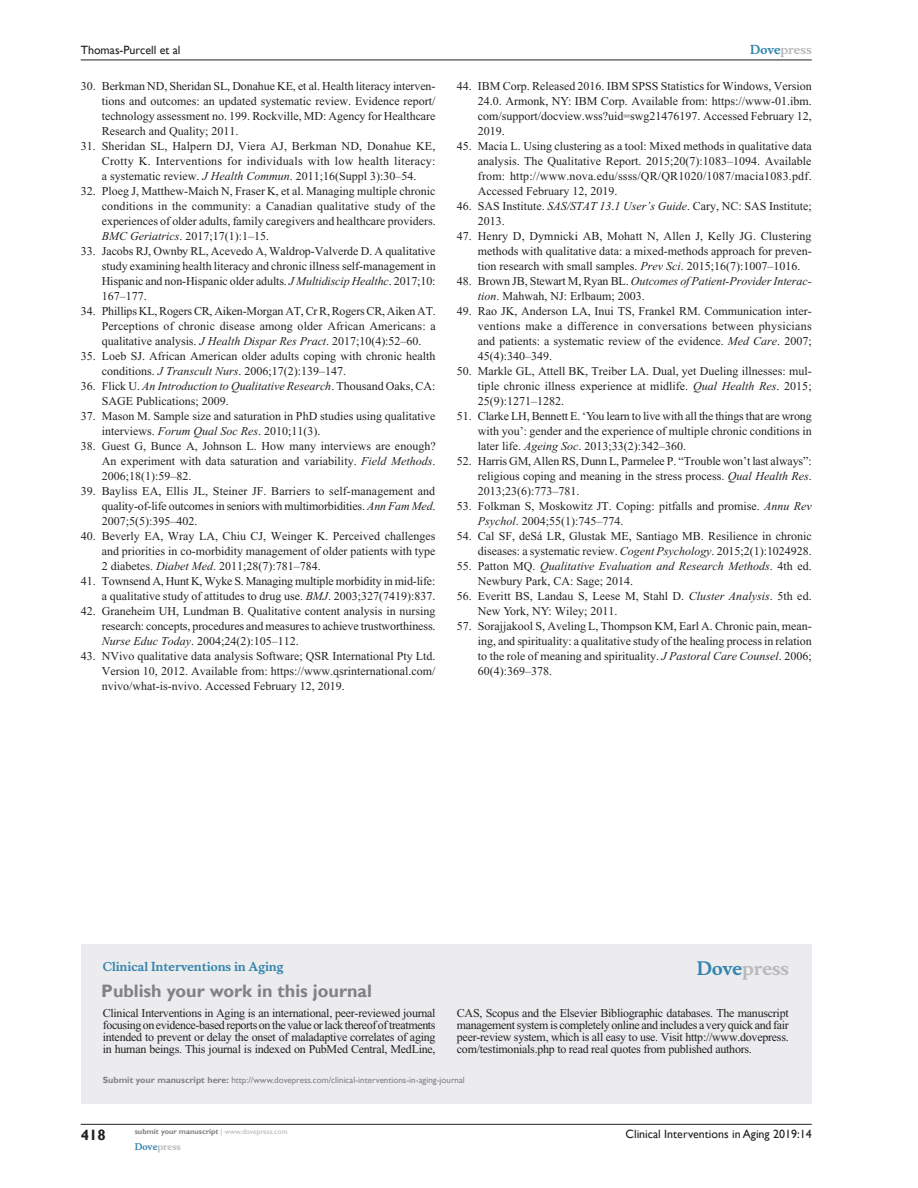
<style>
.page{position:relative;width:918px;height:1188px;background:#fff}
.page>*{position:absolute;margin:0;border:0;box-sizing:border-box;transform-origin:0 0}
.t1{font:700 18px "Gill Sans";color:#808285}
.t2{font:700 18px "Musee";color:#b8b9bc}
.t3{font:700 15px "Gill Sans";color:#231f20}
.RefNL2{font:12px/15px "Times New Roman";color:#231f20;text-align:justify}
.t4{font:12px "Gill Sans";color:#231f20}
.t5{font:700 12px "Musee";color:#3485ae}
.t6{font:700 12px "Musee";color:#b8b9bc}
.t7{font:9px "Gill Sans";color:#808285}
.t8{font:700 9px "Musee";color:#b8b9bc}
.t9{font:700 7.5px "Gill Sans";color:#808285}
.s1{font-style:italic}
.s2{color:#3485ae}
.s3{font-weight:700}
.s4{font-weight:400;color:#b8b9bc}
</style>
<div class="page">
<div style="left:81px;top:944px;width:731px;height:159px;background:#ececee"></div>
<hr style="left:81px;top:1124px;width:731px;height:1px;background:#231f20">
<hr style="left:81px;top:60px;width:731px;height:1px;background:#231f20">
<p class="t4" style="left:81px;top:43px;width:101px">Thomas-Purcell et al</p>
<p class="RefNL2" style="left:102px;top:79px;width:335px;text-indent:-21px">30. Berkman ND, Sheridan SL, Donahue KE, et al. Health literacy interven&shy;tions and outcomes: an updated systematic review. Evidence report/ technology assessment no. 199. Rockville, MD: Agency for Healthcare Research and Quality; 2011.</p>
<p class="RefNL2" style="left:102px;top:139px;width:335px;text-indent:-21px">31. Sheridan SL, Halpern DJ, Viera AJ, Berkman ND, Donahue KE, Crotty K. Interventions for individuals with low health literacy: a systematic review. <span class="s1">J Health Commun</span>. 2011;16(Suppl 3):30–54.</p>
<p class="RefNL2" style="left:102px;top:184px;width:335px;text-indent:-21px">32. Ploeg J, Matthew-Maich N, Fraser K, et al. Managing multiple chronic conditions in the community: a Canadian qualitative study of the experiences of older adults, family caregivers and healthcare providers.<br><span class="s1">BMC Geriatrics</span>. 2017;17(1):1–15.</p>
<p class="RefNL2" style="left:102px;top:244px;width:336px;text-indent:-21px">33. Jacobs RJ, Ownby RL, Acevedo A, Waldrop-Valverde D. A qualitative study examining health literacy and chronic illness self-management in Hispanic and non-Hispanic older adults. <span class="s1">J Multidiscip Healthc</span>. 2017;10:<br>167–177.</p>
<p class="RefNL2" style="left:102px;top:304px;width:336px;text-indent:-21px">34. Phillips KL, Rogers CR, Aiken-Morgan AT, Cr R, Rogers CR, Aiken AT.<br>Perceptions of chronic disease among older African Americans: a qualitative analysis. <span class="s1">J Health Dispar Res Pract</span>. 2017;10(4):52–60.</p>
<p class="RefNL2" style="left:102px;top:349px;width:335px;text-indent:-21px">35. Loeb SJ. African American older adults coping with chronic health conditions. <span class="s1">J Transcult Nurs</span>. 2006;17(2):139–147.</p>
<p class="RefNL2" style="left:102px;top:379px;width:335px;text-indent:-21px">36. Flick U. <span class="s1">An Introduction to Qualitative Research</span>. Thousand Oaks, CA:<br>SAGE Publications; 2009.</p>
<p class="RefNL2" style="left:102px;top:409px;width:335px;text-indent:-21px">37. Mason M. Sample size and saturation in PhD studies using qualitative interviews. <span class="s1">Forum Qual Soc Res</span>. 2010;11(3).</p>
<p class="RefNL2" style="left:102px;top:439px;width:336px;text-indent:-21px">38. Guest G, Bunce A, Johnson L. How many interviews are enough?<br>An experiment with data saturation and variability. <span class="s1">Field Methods</span>.<br>2006;18(1):59–82.</p>
<p class="RefNL2" style="left:102px;top:484px;width:335px;text-indent:-21px">39. Bayliss EA, Ellis JL, Steiner JF. Barriers to self-management and quality-of-life outcomes in seniors with multimorbidities. <span class="s1">Ann Fam Med</span>.<br>2007;5(5):395–402.</p>
<p class="RefNL2" style="left:102px;top:529px;width:335px;text-indent:-21px">40. Beverly EA, Wray LA, Chiu CJ, Weinger K. Perceived challenges and priorities in co-morbidity management of older patients with type 2 diabetes. <span class="s1">Diabet Med</span>. 2011;28(7):781–784.</p>
<p class="RefNL2" style="left:81px;top:574px;width:356px;text-align:right">41. Townsend A, Hunt K, Wyke S. Managing multiple morbidity in mid-life: a qualitative study of attitudes to drug use. <span class="s1">BMJ</span>. 2003;327(7419):837.</p>
<p class="RefNL2" style="left:102px;top:604px;width:335px;text-indent:-21px">42. Graneheim UH, Lundman B. Qualitative content analysis in nursing research: concepts, procedures and measures to achieve trustworthiness.<br><span class="s1">Nurse Educ Today</span>. 2004;24(2):105–112.</p>
<p class="RefNL2" style="left:102px;top:649px;width:335px;text-indent:-21px">43. NVivo qualitative data analysis Software; QSR International Pty Ltd.<br>Version 10, 2012. Available from: https://www.qsrinternational.com/ nvivo/what-is-nvivo. Accessed February 12, 2019.</p>
<p class="t6" style="left:750px;top:43px;width:63px"><span class="s2">Dove</span>press</p>
<p class="RefNL2" style="left:478px;top:79px;width:335px;text-indent:-21px">44. IBM Corp. Released 2016. IBM SPSS Statistics for Windows, Version 24.0. Armonk, NY: IBM Corp. Available from: https://www-01.ibm. com/support/docview.wss?uid=swg21476197. Accessed February 12, 2019.</p>
<p class="RefNL2" style="left:478px;top:139px;width:335px;text-indent:-21px">45. Macia L. Using clustering as a tool: Mixed methods in qualitative data analysis. The Qualitative Report. 2015;20(7):1083–1094. Available from: http://www.nova.edu/ssss/QR/QR1020/1087/macia1083.pdf.<br>Accessed February 12, 2019.</p>
<p class="RefNL2" style="left:478px;top:199px;width:335px;text-indent:-21px">46. SAS Institute. <span class="s1">SAS/STAT 13</span>.<span class="s1">1 User’s Guide</span>. Cary, NC: SAS Institute;<br>2013.</p>
<p class="RefNL2" style="left:478px;top:229px;width:335px;text-indent:-21px">47. Henry D, Dymnicki AB, Mohatt N, Allen J, Kelly JG. Clustering methods with qualitative data: a mixed-methods approach for preven&shy;tion research with small samples. <span class="s1">Prev Sci</span>. 2015;16(7):1007–1016.</p>
<p class="RefNL2" style="left:478px;top:274px;width:335px;text-indent:-21px">48. Brown JB, Stewart M, Ryan BL. <span class="s1">Outcomes of Patient-Provider Interac&shy;tion</span>. Mahwah, NJ: Erlbaum; 2003.</p>
<p class="RefNL2" style="left:478px;top:304px;width:335px;text-indent:-21px">49. Rao JK, Anderson LA, Inui TS, Frankel RM. Communication inter&shy;ventions make a difference in conversations between physicians and patients: a systematic review of the evidence. <span class="s1">Med Care</span>. 2007; 45(4):340–349.</p>
<p class="RefNL2" style="left:478px;top:364px;width:335px;text-indent:-21px">50. Markle GL, Attell BK, Treiber LA. Dual, yet Dueling illnesses: mul&shy;tiple chronic illness experience at midlife. <span class="s1">Qual Health Res</span>. 2015; 25(9):1271–1282.</p>
<p class="RefNL2" style="left:478px;top:409px;width:335px;text-indent:-21px">51. Clarke LH, Bennett E. ‘You learn to live with all the things that are wrong with you’: gender and the experience of multiple chronic conditions in later life. <span class="s1">Ageing Soc</span>. 2013;33(2):342–360.</p>
<p class="RefNL2" style="left:478px;top:454px;width:335px;text-indent:-21px">52. Harris GM, Allen RS, Dunn L, Parmelee P. “Trouble won’t last always”: religious coping and meaning in the stress process. <span class="s1">Qual Health Res</span>.<br>2013;23(6):773–781.</p>
<p class="RefNL2" style="left:478px;top:499px;width:335px;text-indent:-21px">53. Folkman S, Moskowitz JT. Coping: pitfalls and promise. <span class="s1">Annu Rev<br>Psychol</span>. 2004;55(1):745–774.</p>
<p class="RefNL2" style="left:457px;top:529px;width:356px;text-align:right">54. Cal SF, deSá LR, Glustak ME, Santiago MB. Resilience in chronic diseases: a systematic review. <span class="s1">Cogent Psychology</span>. 2015;2(1):1024928.</p>
<p class="RefNL2" style="left:478px;top:559px;width:335px;text-indent:-21px">55. Patton MQ. <span class="s1">Qualitative Evaluation and Research Methods</span>. 4th ed.<br>Newbury Park, CA: Sage; 2014.</p>
<p class="RefNL2" style="left:478px;top:589px;width:335px;text-indent:-21px">56. Everitt BS, Landau S, Leese M, Stahl D. <span class="s1">Cluster Analysis</span>. 5th ed.<br>New York, NY: Wiley; 2011.</p>
<p class="RefNL2" style="left:478px;top:619px;width:335px;text-indent:-21px">57. Sorajjakool S, Aveling L, Thompson KM, Earl A. Chronic pain, mean&shy;ing, and spirituality: a qualitative study of the healing process in relation to the role of meaning and spirituality. <span class="s1">J Pastoral Care Counsel</span>. 2006; 60(4):369–378.</p>
<p class="t5" style="left:103px;top:959px;width:182px">Clinical Interventions in Aging</p>
<h1 class="t1" style="left:101px;top:980px;width:272px">Publish your work in this journal</h1>
<h1 class="t2" style="left:697px;top:958px;width:94px"><span class="s2">Dove</span>press</h1>
<p class="RefNL2" style="left:103px;top:1007px;width:334px;line-height:12px">Clinical Interventions in Aging is an international, peer-reviewed journal focusing on evidence-based reports on the value or lack thereof of treatments intended to prevent or delay the onset of maladaptive correlates of aging in human beings. This journal is indexed on PubMed Central, MedLine,</p>
<p class="RefNL2" style="left:457px;top:1007px;width:333px;line-height:12px">CAS, Scopus and the Elsevier Bibliographic databases. The manuscript management system is completely online and includes a very quick and fair peer-review system, which is all easy to use. Visit http://www.dovepress. com/testimonials.php to read real quotes from published authors.</p>
<p class="t7" style="left:103px;top:1075px;width:364px"><span class="s3">Submit your manuscript here:</span> http://www.dovepress.com/clinical-interventions-in-aging-journal</p>
<p class="t3" style="left:81px;top:1126px;width:26px">418</p>
<p class="t9" style="left:135px;top:1127px;width:154px">submit your manuscript <span class="s4">| www.dovepress.com</span></p>
<p class="t8" style="left:135px;top:1141px;width:48px"><span class="s2">Dove</span>press</p>
<p class="t4" style="left:626px;top:1127px;width:188px">Clinical Interventions in Aging 2019:14</p>
</div>
